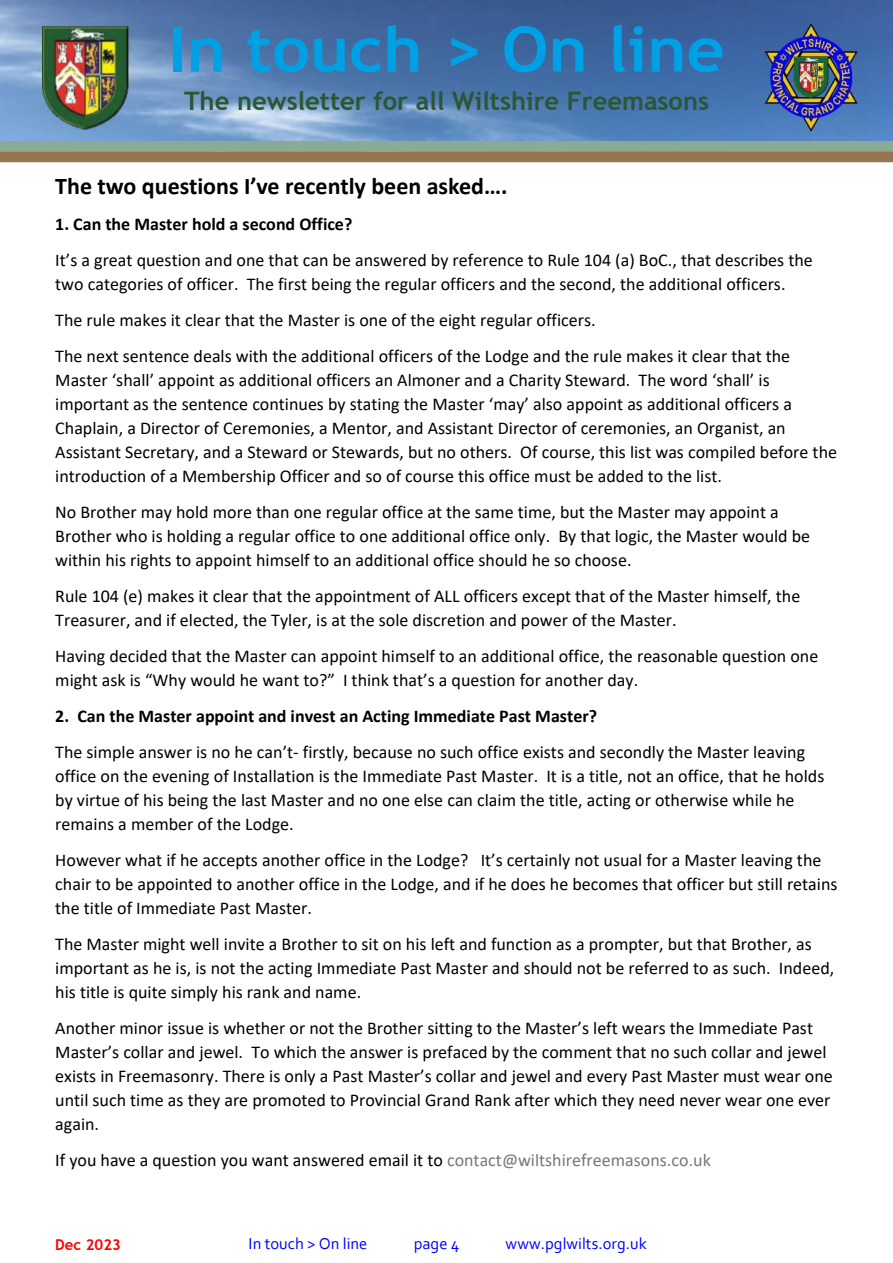
<style>
.page{position:relative;width:893px;height:1263px;background:#fff}
.page>*{position:absolute;margin:0;border:0;box-sizing:border-box;transform-origin:0 0}
.t1{font:700 62.7px "Trebuchet MS";color:#00a0e4;scale:1.06 1}
.t2{font:700 25.5px "Trebuchet MS";color:#2b5733}
.t3{font:700 24px "Calibri";color:#000}
.t4{font:18px/24px "Calibri";color:#000}
.t5{font:700 18px "Calibri";color:#000}
.t6{font:16.5px "Corbel";color:#00f}
.t7{font:700 15px "Trebuchet MS";color:#f00}
.s1{color:#777}
</style>
<div class="page">
<img style="left:0;top:0;width:893px;height:163px">
<img style="left:42px;top:27px;width:86px;height:103px">
<img style="left:765px;top:24px;width:93px;height:108px">
<img style="left:0;top:142px;width:893px;height:20px">
<h1 class="t1" style="left:168px;top:25px;width:527px">In touch &gt; On line</h1>
<h2 class="t2" style="left:184px;top:91px;width:526px">The newsletter for all Wiltshire Freemasons</h2>
<h3 class="t3" style="left:55px;top:176px;width:454px">The two questions I’ve recently been asked….</h3>
<p class="t5" style="left:55px;top:216px;width:299px">1. Can the Master hold a second Office?</p>
<p class="t4" style="left:55px;top:249px;width:759px">It’s a great question and one that can be answered by reference to Rule 104 (a) BoC., that describes the two categories of officer. The first being the regular officers and the second, the additional officers.</p>
<p class="t4" style="left:55px;top:303px;width:736px;line-height:36px">The rule makes it clear that the Master is one of the eight regular officers.<br>The next sentence deals with the additional officers of the Lodge and the rule makes it clear that the</p>
<p class="t4" style="left:55px;top:369px;width:783px">Master ‘shall’ appoint as additional officers an Almoner and a Charity Steward. The word ‘shall’ is important as the sentence continues by stating the Master ‘may’ also appoint as additional officers a Chaplain, a Director of Ceremonies, a Mentor, and Assistant Director of ceremonies, an Organist, an Assistant Secretary, and a Steward or Stewards, but no others. Of course, this list was compiled before the introduction of a Membership Officer and so of course this office must be added to the list.</p>
<p class="t4" style="left:55px;top:501px;width:756px">No Brother may hold more than one regular office at the same time, but the Master may appoint a<br>Brother who is holding a regular office to one additional office only. By that logic, the Master would be within his rights to appoint himself to an additional office should he so choose.</p>
<p class="t4" style="left:55px;top:585px;width:747px">Rule 104 (e) makes it clear that the appointment of ALL officers except that of the Master himself, the<br>Treasurer, and if elected, the Tyler, is at the sole discretion and power of the Master.</p>
<p class="t4" style="left:55px;top:645px;width:764px">Having decided that the Master can appoint himself to an additional office, the reasonable question one might ask is “Why would he want to?” I think that’s a question for another day.</p>
<p class="t5" style="left:55px;top:708px;width:543px">2. Can the Master appoint and invest an Acting Immediate Past Master?</p>
<p class="t4" style="left:55px;top:741px;width:771px">The simple answer is no he can’t- firstly, because no such office exists and secondly the Master leaving office on the evening of Installation is the Immediate Past Master. It is a title, not an office, that he holds by virtue of his being the last Master and no one else can claim the title, acting or otherwise while he remains a member of the Lodge.</p>
<p class="t4" style="left:55px;top:849px;width:784px">However what if he accepts another office in the Lodge? It’s certainly not usual for a Master leaving the chair to be appointed to another office in the Lodge, and if he does he becomes that officer but still retains the title of Immediate Past Master.</p>
<p class="t4" style="left:55px;top:933px;width:780px">The Master might well invite a Brother to sit on his left and function as a prompter, but that Brother, as important as he is, is not the acting Immediate Past Master and should not be referred to as such. Indeed, his title is quite simply his rank and name.</p>
<p class="t4" style="left:55px;top:1017px;width:779px">Another minor issue is whether or not the Brother sitting to the Master’s left wears the Immediate Past Master’s collar and jewel. To which the answer is prefaced by the comment that no such collar and jewel exists in Freemasonry. There is only a Past Master’s collar and jewel and every Past Master must wear one until such time as they are promoted to Provincial Grand Rank after which they need never wear one ever again.</p>
<p class="t4" style="left:55px;top:1149px;width:657px">If you have a question you want answered email it to <span class="s1">contact@wiltshirefreemasons.co.uk</span></p>
<p class="t7" style="left:55px;top:1238px;width:67px">Dec 2023</p>
<p class="t6" style="left:249px;top:1237px;width:120px">In touch &gt; On line</p>
<p class="t6" style="left:414px;top:1237px;width:47px">page 4</p>
<p class="t6" style="left:506px;top:1237px;width:143px">www.pglwilts.org.uk</p>
</div>
